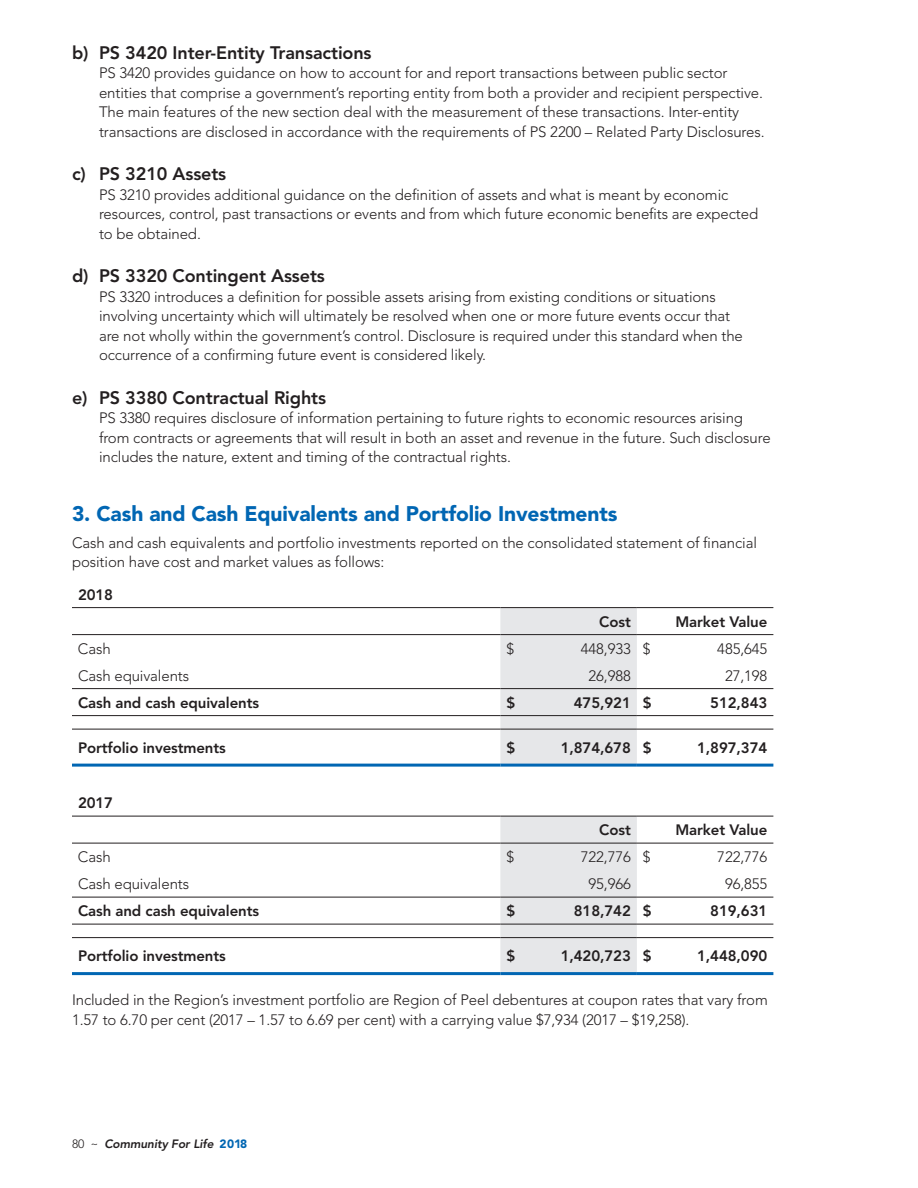
<style>
.page{position:relative;width:918px;height:1188px;background:#fff}
.page>*{position:absolute;margin:0;border:0;box-sizing:border-box;transform-origin:0 0}
.t1{font:900 21px "Avenir LT Std";letter-spacing:-.005em;color:#0166b3}
.t2{font:800 18px "Avenir LT Std";letter-spacing:-.005em;color:#231f20}
.p_1p6_indent{font:300 15px/19.5px "Avenir LT Std";letter-spacing:-.005em;color:#231f20}
.t3{font:800 15px "Avenir LT Std";letter-spacing:-.005em;color:#231f20}
.Heading_8{font:300 15px "Avenir LT Std";letter-spacing:-.005em;color:#231f20}
.t4{font:italic 800 12px "Avenir LT Std";letter-spacing:-.005em;color:#231f20}
.s1{font-weight:300;font-style:normal}
.s2{font-weight:900;font-style:normal;color:#0166b3}
</style>
<div class="page">
<div style="left:500px;top:608px;width:137px;height:156px;background:#e6e7e9"></div>
<hr style="left:72px;top:764px;width:428px;height:3px;background:#0166b3">
<hr style="left:500px;top:764px;width:137px;height:3px;background:#0166b3">
<hr style="left:637px;top:764px;width:136px;height:3px;background:#0166b3">
<hr style="left:72px;top:607px;width:428px;height:1px;background:#231f20">
<hr style="left:500px;top:607px;width:137px;height:1px;background:#231f20">
<hr style="left:637px;top:607px;width:136px;height:1px;background:#231f20">
<hr style="left:72px;top:634px;width:428px;height:1px;background:#231f20">
<hr style="left:500px;top:634px;width:137px;height:1px;background:#231f20">
<hr style="left:637px;top:634px;width:136px;height:1px;background:#231f20">
<hr style="left:72px;top:688px;width:428px;height:1px;background:#231f20">
<hr style="left:500px;top:688px;width:137px;height:1px;background:#231f20">
<hr style="left:637px;top:688px;width:136px;height:1px;background:#231f20">
<hr style="left:72px;top:715px;width:428px;height:1px;background:#231f20">
<hr style="left:500px;top:715px;width:137px;height:1px;background:#231f20">
<hr style="left:637px;top:715px;width:136px;height:1px;background:#231f20">
<hr style="left:72px;top:729px;width:428px;height:1px;background:#231f20">
<hr style="left:500px;top:729px;width:137px;height:1px;background:#231f20">
<hr style="left:637px;top:729px;width:136px;height:1px;background:#231f20">
<div style="left:500px;top:817px;width:137px;height:155px;background:#e6e7e9"></div>
<hr style="left:72px;top:972px;width:428px;height:3px;background:#0166b3">
<hr style="left:500px;top:972px;width:137px;height:3px;background:#0166b3">
<hr style="left:637px;top:972px;width:136px;height:3px;background:#0166b3">
<hr style="left:72px;top:816px;width:428px;height:1px;background:#231f20">
<hr style="left:500px;top:816px;width:137px;height:1px;background:#231f20">
<hr style="left:637px;top:816px;width:136px;height:1px;background:#231f20">
<hr style="left:72px;top:843px;width:428px;height:1px;background:#231f20">
<hr style="left:500px;top:843px;width:137px;height:1px;background:#231f20">
<hr style="left:637px;top:843px;width:136px;height:1px;background:#231f20">
<hr style="left:72px;top:897px;width:428px;height:1px;background:#231f20">
<hr style="left:500px;top:897px;width:137px;height:1px;background:#231f20">
<hr style="left:637px;top:897px;width:136px;height:1px;background:#231f20">
<hr style="left:72px;top:924px;width:428px;height:1px;background:#231f20">
<hr style="left:500px;top:924px;width:137px;height:1px;background:#231f20">
<hr style="left:637px;top:924px;width:136px;height:1px;background:#231f20">
<hr style="left:72px;top:937px;width:428px;height:1px;background:#231f20">
<hr style="left:500px;top:937px;width:137px;height:1px;background:#231f20">
<hr style="left:637px;top:937px;width:136px;height:1px;background:#231f20">
<h4 class="t2" style="left:72px;top:42px;width:301px">b) PS 3420 Inter-Entity Transactions</h4>
<p class="p_1p6_indent" style="left:99px;top:63px;width:667px">PS 3420 provides guidance on how to account for and report transactions between public sector entities that comprise a government’s reporting entity from both a provider and recipient perspective.<br>The main features of the new section deal with the measurement of these transactions. Inter-entity transactions are disclosed in accordance with the requirements of PS 2200 – Related Party Disclosures.</p>
<h4 class="t2" style="left:72px;top:163px;width:156px">c) PS 3210 Assets</h4>
<p class="p_1p6_indent" style="left:99px;top:185px;width:661px">PS 3210 provides additional guidance on the definition of assets and what is meant by economic resources, control, past transactions or events and from which future economic benefits are expected to be obtained.</p>
<h4 class="t2" style="left:72px;top:265px;width:254px">d) PS 3320 Contingent Assets</h4>
<p class="p_1p6_indent" style="left:99px;top:287px;width:645px">PS 3320 introduces a definition for possible assets arising from existing conditions or situations involving uncertainty which will ultimately be resolved when one or more future events occur that are not wholly within the government’s control. Disclosure is required under this standard when the occurrence of a confirming future event is considered likely.</p>
<h4 class="t2" style="left:72px;top:387px;width:256px">e) PS 3380 Contractual Rights</h4>
<p class="p_1p6_indent" style="left:99px;top:408px;width:673px">PS 3380 requires disclosure of information pertaining to future rights to economic resources arising from contracts or agreements that will result in both an asset and revenue in the future. Such disclosure includes the nature, extent and timing of the contractual rights.</p>
<h3 class="t1" style="left:72px;top:501px;width:547px">3. Cash and Cash Equivalents and Portfolio Investments</h3>
<p class="p_1p6_indent" style="left:72px;top:533px;width:687px">Cash and cash equivalents and portfolio investments reported on the consolidated statement of financial position have cost and market values as follows:</p>
<p class="t3" style="left:78px;top:586px;width:37px">2018</p>
<p class="t3" style="left:599px;top:613px;width:33px">Cost</p>
<p class="t3" style="left:675px;top:613px;width:93px">Market Value</p>
<p class="p_1p6_indent" style="left:78px;top:639px;width:34px">Cash</p>
<p class="p_1p6_indent" style="left:506px;top:639px;width:9px">$</p>
<p class="p_1p6_indent" style="left:581px;top:639px;width:52px">448,933</p>
<p class="p_1p6_indent" style="left:643px;top:639px;width:9px">$</p>
<p class="p_1p6_indent" style="left:717px;top:639px;width:52px">485,645</p>
<p class="Heading_8" style="left:78px;top:667px;width:113px">Cash equivalents</p>
<p class="p_1p6_indent" style="left:589px;top:666px;width:44px">26,988</p>
<p class="p_1p6_indent" style="left:725px;top:666px;width:44px">27,198</p>
<p class="t3" style="left:78px;top:694px;width:183px">Cash and cash equivalents</p>
<p class="t3" style="left:506px;top:694px;width:10px">$</p>
<p class="t3" style="left:574px;top:694px;width:59px">475,921</p>
<p class="t3" style="left:643px;top:694px;width:10px">$</p>
<p class="t3" style="left:710px;top:694px;width:59px">512,843</p>
<p class="t3" style="left:78px;top:739px;width:149px">Portfolio investments</p>
<p class="t3" style="left:506px;top:739px;width:10px">$</p>
<p class="t3" style="left:561px;top:739px;width:72px">1,874,678</p>
<p class="t3" style="left:643px;top:739px;width:10px">$</p>
<p class="t3" style="left:697px;top:739px;width:72px">1,897,374</p>
<p class="t3" style="left:78px;top:794px;width:37px">2017</p>
<p class="t3" style="left:599px;top:821px;width:33px">Cost</p>
<p class="t3" style="left:675px;top:821px;width:93px">Market Value</p>
<p class="p_1p6_indent" style="left:78px;top:847px;width:34px">Cash</p>
<p class="p_1p6_indent" style="left:506px;top:847px;width:9px">$</p>
<p class="p_1p6_indent" style="left:581px;top:847px;width:52px">722,776</p>
<p class="p_1p6_indent" style="left:643px;top:847px;width:9px">$</p>
<p class="p_1p6_indent" style="left:717px;top:847px;width:52px">722,776</p>
<p class="Heading_8" style="left:78px;top:875px;width:113px">Cash equivalents</p>
<p class="p_1p6_indent" style="left:589px;top:874px;width:44px">95,966</p>
<p class="p_1p6_indent" style="left:725px;top:874px;width:44px">96,855</p>
<p class="t3" style="left:78px;top:902px;width:183px">Cash and cash equivalents</p>
<p class="t3" style="left:506px;top:902px;width:10px">$</p>
<p class="t3" style="left:574px;top:902px;width:59px">818,742</p>
<p class="t3" style="left:643px;top:902px;width:10px">$</p>
<p class="t3" style="left:710px;top:902px;width:59px">819,631</p>
<p class="t3" style="left:78px;top:947px;width:149px">Portfolio investments</p>
<p class="t3" style="left:506px;top:947px;width:10px">$</p>
<p class="t3" style="left:561px;top:947px;width:72px">1,420,723</p>
<p class="t3" style="left:643px;top:947px;width:10px">$</p>
<p class="t3" style="left:697px;top:947px;width:72px">1,448,090</p>
<p class="p_1p6_indent" style="left:72px;top:990px;width:697px">Included in the Region’s investment portfolio are Region of Peel debentures at coupon rates that vary from<br>1.57 to 6.70 per cent (2017 – 1.57 to 6.69 per cent) with a carrying value $7,934 (2017 – $19,258).</p>
<p class="t4" style="left:72px;top:1137px;width:177px"><span class="s1">80 ~</span> Community For Life <span class="s2">2018</span></p>
</div>
